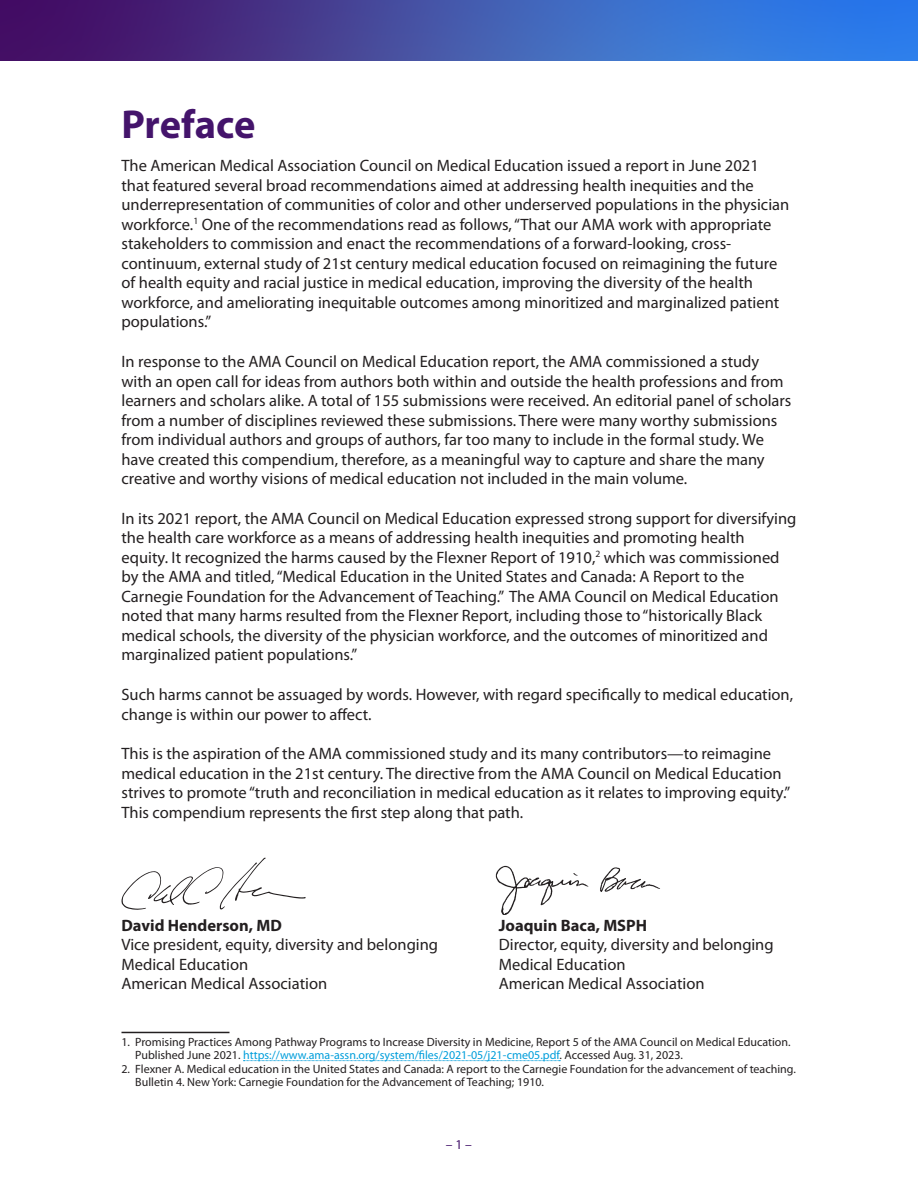
<style>
.page{position:relative;width:918px;height:1188px;background:#fff}
.page>*{position:absolute;margin:0;border:0;box-sizing:border-box;transform-origin:0 0}
.Header1{font:700 40.5px "Myriad Pro";letter-spacing:-.005em;color:#44146b}
.Body1{font:16.5px/19.5px "Myriad Pro";color:#231f20}
.Body1-2{font:700 16.5px "Myriad Pro";color:#231f20}
.t1{font:13.5px "Myriad Pro";color:#44146b}
.Footnote{font:12px/13.5px "Myriad Pro";color:#231f20}
.s1{color:#009edb}
</style>
<div class="page">
<svg style="left:0;top:0;width:918px;height:60px;background:#3f50aa"></svg>
<svg style="left:122px;top:858px;width:184px;height:52px"></svg>
<svg style="left:496px;top:866px;width:93px;height:49px"></svg>
<svg style="left:600px;top:867px;width:60px;height:25px"></svg>
<hr style="left:122px;top:1032px;width:108px;height:1px;background:#231f20">
<svg style="left:243px;top:1060px;width:317px;height:1px"></svg>
<p class="Header1" style="left:122px;top:98px;width:136px">Preface</p>
<p class="Body1" style="left:122px;top:156px;width:669px">The American Medical Association Council on Medical Education issued a report in June 2021 that featured several broad recommendations aimed at addressing health inequities and the underrepresentation of communities of color and other underserved populations in the physician workforce.<sup>1</sup> One of the recommendations read as follows, “That our AMA work with appropriate stakeholders to commission and enact the recommendations of a forward-looking, cross&shy;continuum, external study of 21st century medical education focused on reimagining the future of health equity and racial justice in medical education, improving the diversity of the health workforce, and ameliorating inequitable outcomes among minoritized and marginalized patient populations.”</p>
<p class="Body1" style="left:122px;top:352px;width:672px">In response to the AMA Council on Medical Education report, the AMA commissioned a study with an open call for ideas from authors both within and outside the health professions and from learners and scholars alike. A total of 155 submissions were received. An editorial panel of scholars from a number of disciplines reviewed these submissions. There were many worthy submissions from individual authors and groups of authors, far too many to include in the formal study. We have created this compendium, therefore, as a meaningful way to capture and share the many creative and worthy visions of medical education not included in the main volume.</p>
<p class="Body1" style="left:122px;top:508px;width:676px">In its 2021 report, the AMA Council on Medical Education expressed strong support for diversifying the health care workforce as a means of addressing health inequities and promoting health<br>equity. It recognized the harms caused by the Flexner Report of 1910,<sup>2</sup> which was commissioned by the AMA and titled, “Medical Education in the United States and Canada: A Report to the Carnegie Foundation for the Advancement of Teaching.” The AMA Council on Medical Education noted that many harms resulted from the Flexner Report, including those to “historically Black medical schools, the diversity of the physician workforce, and the outcomes of minoritized and marginalized patient populations.”</p>
<p class="Body1" style="left:122px;top:685px;width:673px">Such harms cannot be assuaged by words. However, with regard specifically to medical education, change is within our power to affect.</p>
<p class="Body1" style="left:122px;top:744px;width:670px">This is the aspiration of the AMA commissioned study and its many contributors—to reimagine medical education in the 21st century. The directive from the AMA Council on Medical Education strives to promote “truth and reconciliation in medical education as it relates to improving equity.” This compendium represents the first step along that path.</p>
<p class="Body1-2" style="left:122px;top:914px;width:162px">David Henderson, MD</p>
<p class="Body1" style="left:122px;top:935px;width:318px">Vice president, equity, diversity and belonging</p>
<p class="Body1" style="left:122px;top:954px;width:128px">Medical Education</p>
<p class="Body1" style="left:122px;top:974px;width:207px">American Medical Association</p>
<p class="Body1-2" style="left:499px;top:914px;width:150px">Joaquin Baca, MSPH</p>
<p class="Body1" style="left:499px;top:935px;width:276px">Director, equity, diversity and belonging</p>
<p class="Body1" style="left:499px;top:954px;width:128px">Medical Education</p>
<p class="Body1" style="left:499px;top:974px;width:207px">American Medical Association</p>
<p class="Footnote" style="left:135px;top:1035px;width:657px;text-indent:-14px">1. Promising Practices Among Pathway Programs to Increase Diversity in Medicine, Report 5 of the AMA Council on Medical Education.<br>Published June 2021. <span class="s1">https://www.ama-assn.org/system/files/2021-05/j21-cme05.pdf</span>. Accessed Aug. 31, 2023.</p>
<p class="Footnote" style="left:135px;top:1062px;width:662px;text-indent:-14px">2. Flexner A. Medical education in the United States and Canada: A report to the Carnegie Foundation for the advancement of teaching.<br>Bulletin 4. New York: Carnegie Foundation for the Advancement of Teaching; 1910.</p>
<p class="t1" style="left:446px;top:1136px;width:28px">– 1 –</p>
</div>
